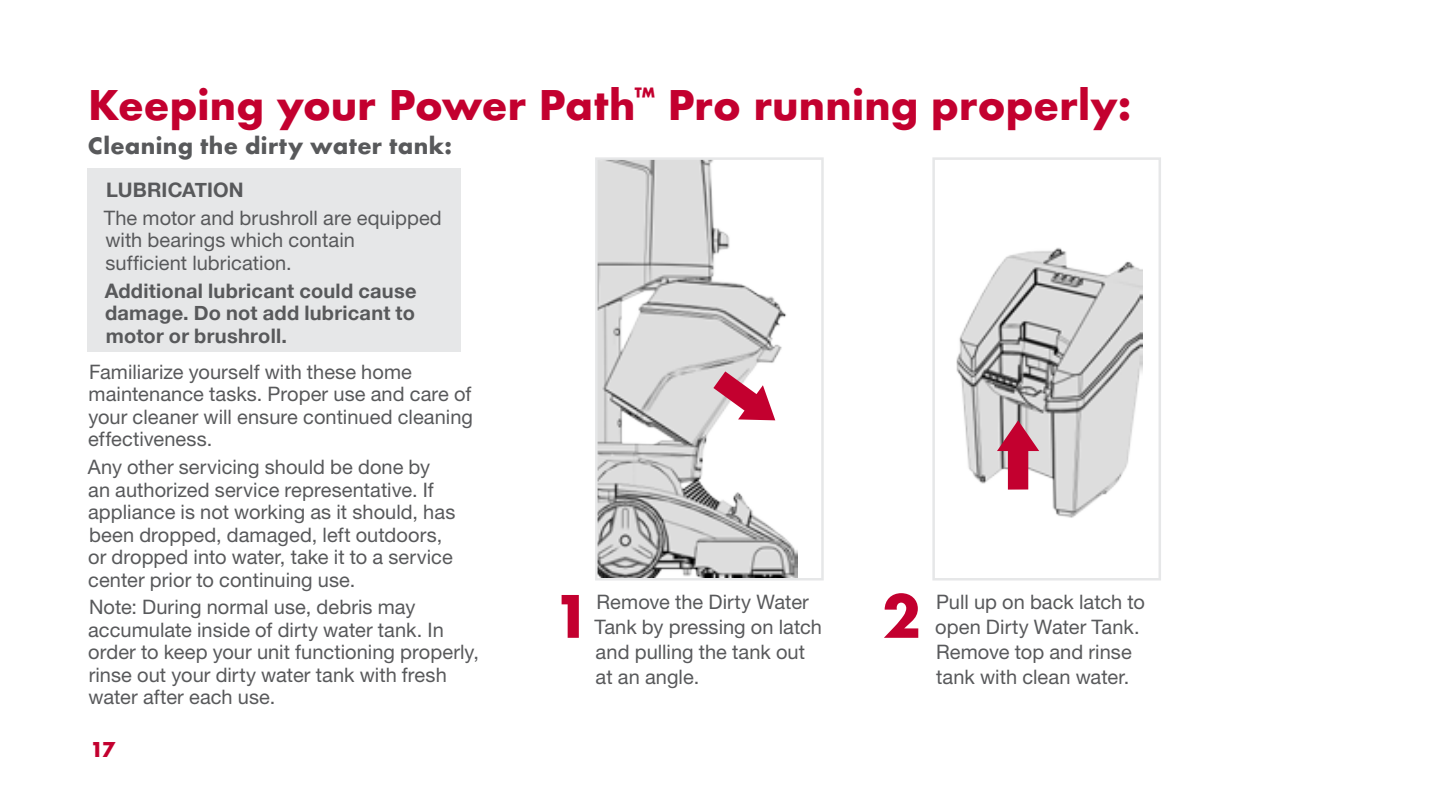
<style>
.page{position:relative;width:1440px;height:810px;background:#fff}
.page>*{position:absolute;margin:0;border:0;box-sizing:border-box;transform-origin:0 0}
.t1{font:64.25px "Futura Bld";color:#c3002f}
.t2{font:45px "Futura Bld";color:#c3002f}
.t3{font:25px "Futura Bld";letter-spacing:.015em;color:#58595b}
.t4{font:22.5px "Futura Bld";color:#c3002f}
.t5{font:20px/22.5px "Helvetica Neue LT Std";letter-spacing:.005em;color:#58595b}
.t6{font:700 20px/22.5px "Helvetica Neue";letter-spacing:.01em;color:#58595b;text-align:justify}
</style>
<div class="page">
<div style="left:88px;top:169px;width:373px;height:183px;background:#e6e7e8"></div>
<img style="left:598px;top:160px;width:200px;height:418px">
<div style="left:595px;top:157px;width:229px;height:424px;border:2px solid #e6e7e8"></div>
<img style="left:956px;top:247px;width:186px;height:271px">
<div style="left:932px;top:157px;width:229px;height:424px;border:2px solid #e6e7e8"></div>
<svg style="left:713px;top:371px;width:62px;height:49px"></svg>
<svg style="left:997px;top:420px;width:42px;height:70px;background:#ce6f86"></svg>
<h2 class="t2" style="left:88px;top:75px;width:1045px">Keeping your Power Path<sup>™</sup> Pro running properly:</h2>
<p class="t3" style="left:88px;top:129px;width:366px">Cleaning the dirty water tank:</p>
<p class="t6" style="left:106px;top:179px;width:139px">LUBRICATION</p>
<p class="t5" style="left:104px;top:206px;width:340px">The motor and brushroll are equipped with bearings which contain<br>sufficient lubrication.</p>
<p class="t6" style="left:105px;top:280px;width:313px">Additional lubricant could cause damage. Do not add lubricant to motor or brushroll.</p>
<p class="t5" style="left:88px;top:360px;width:386px">Familiarize yourself with these home maintenance tasks. Proper use and care of your cleaner will ensure continued cleaning effectiveness.</p>
<p class="t5" style="left:88px;top:455px;width:369px">Any other servicing should be done by an authorized service representative. If appliance is not working as it should, has been dropped, damaged, left outdoors, or dropped into water, take it to a service center prior to continuing use.</p>
<p class="t5" style="left:88px;top:596px;width:392px">Note: During normal use, debris may accumulate inside of dirty water tank. In order to keep your unit functioning properly, rinse out your dirty water tank with fresh water after each use.</p>
<p class="t4" style="left:90px;top:734px;width:27px">17</p>
<h1 class="t1" style="left:553px;top:574px;width:40px">1</h1>
<h1 class="t1" style="left:882px;top:574px;width:40px">2</h1>
<p class="t5" style="left:594px;top:589px;width:229px;line-height:25px">Remove the Dirty Water<br>Tank by pressing on latch and pulling the tank out at an angle.</p>
<p class="t5" style="left:935px;top:589px;width:211px;line-height:25px">Pull up on back latch to open Dirty Water Tank.<br>Remove top and rinse tank with clean water.</p>
</div>
